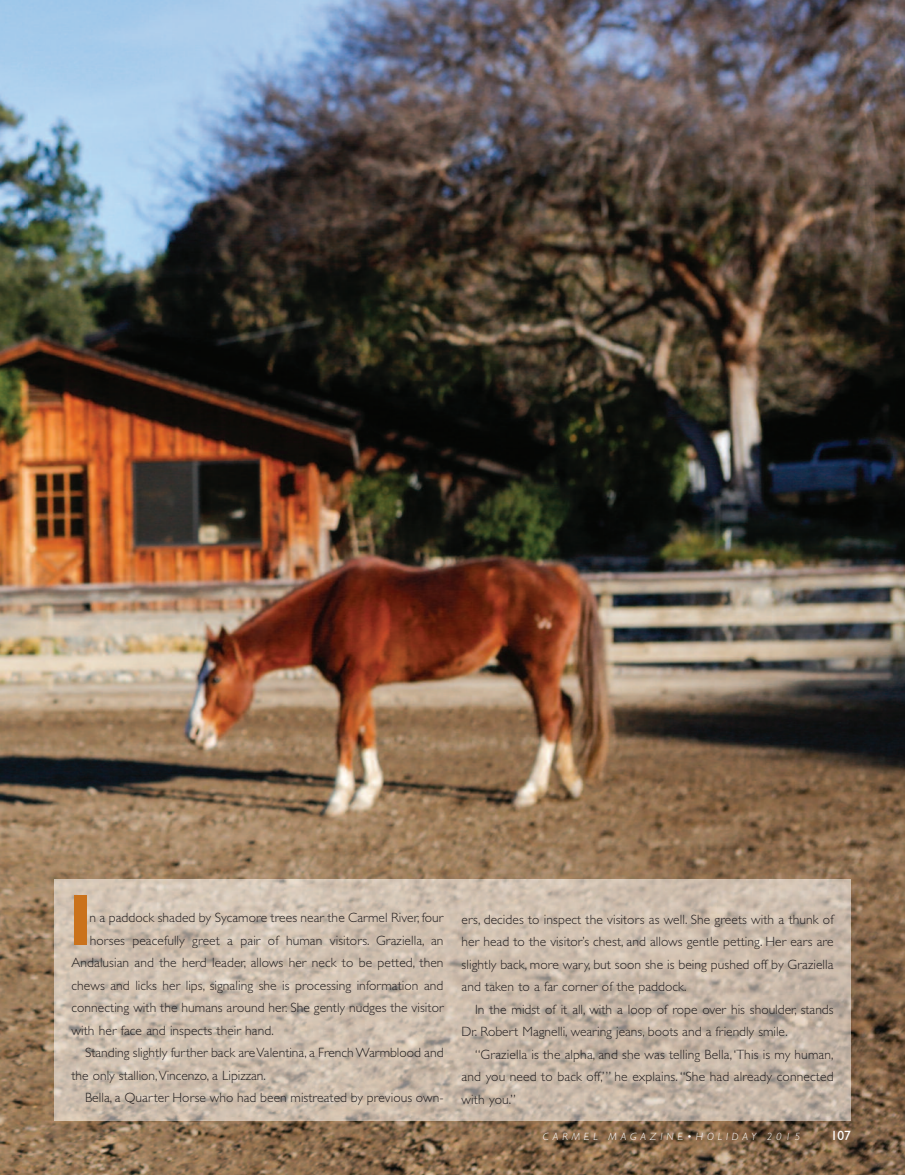
<style>
.page{position:relative;width:905px;height:1175px;background:#fff}
.page>*{position:absolute;margin:0;border:0;box-sizing:border-box;transform-origin:0 0}
.t1{font:62.4px "Impact";color:#ca721b}
.t2{font:300 13.5px/22.5px "Gill Sans";letter-spacing:.005em;color:#231f20;text-align:justify}
.t3{font:13.5px "Gill Sans";color:#fff}
.t4{font:italic 300 10.5px "Gill Sans";letter-spacing:.365em;color:#fff}
</style>
<div class="page">
<img style="left:0;top:0;width:904px;height:1174px">
<img style="left:54px;top:880px;width:796px;height:240px">
<img style="left:0;top:29px;width:27px;height:256px">
<h1 class="t1" style="left:71px;top:886px;width:19px">I</h1>
<p class="t2" style="left:90px;top:907px;width:355px">n a paddock shaded by Sycamore trees near the Carmel River, four</p>
<p class="t2" style="left:90px;top:930px;width:355px">horses peacefully greet a pair of human visitors. Graziella, an</p>
<p class="t2" style="left:71px;top:952px;width:373px">Andalusian and the herd leader, allows her neck to be petted, then</p>
<p class="t2" style="left:71px;top:975px;width:373px">chews and licks her lips, signaling she is processing information and</p>
<p class="t2" style="left:71px;top:997px;width:373px">connecting with the humans around her. She gently nudges the visitor</p>
<p class="t2" style="left:72px;top:1020px;width:204px">with her face and inspects their hand.</p>
<p class="t2" style="left:85px;top:1042px;width:360px">Standing slightly further back areValentina, a FrenchWarmblood and</p>
<p class="t2" style="left:72px;top:1065px;width:196px">the only stallion,Vincenzo, a Lipizzan.</p>
<p class="t2" style="left:85px;top:1087px;width:360px">Bella, a Quarter Horse who had been mistreated by previous own-</p>
<p class="t2" style="left:461px;top:909px;width:373px">ers, decides to inspect the visitors as well. She greets with a thunk of her head to the visitor’s chest, and allows gentle petting. Her ears are slightly back, more wary, but soon she is being pushed off by Graziella and taken to a far corner of the paddock.</p>
<p class="t2" style="left:461px;top:999px;width:373px;text-indent:13px">In the midst of it all, with a loop of rope over his shoulder, stands<br>Dr. Robert Magnelli, wearing jeans, boots and a friendly smile.</p>
<p class="t2" style="left:461px;top:1044px;width:373px;text-indent:13px">“Graziella is the alpha, and she was telling Bella, ‘This is my human, and you need to back off,’” he explains.“She had already connected with you.”</p>
<p class="t4" style="left:542px;top:1132px;width:259px">CARMEL MAGAZINE•HOLIDAY 2015</p>
<p class="t3" style="left:830px;top:1130px;width:22px">107</p>
</div>
